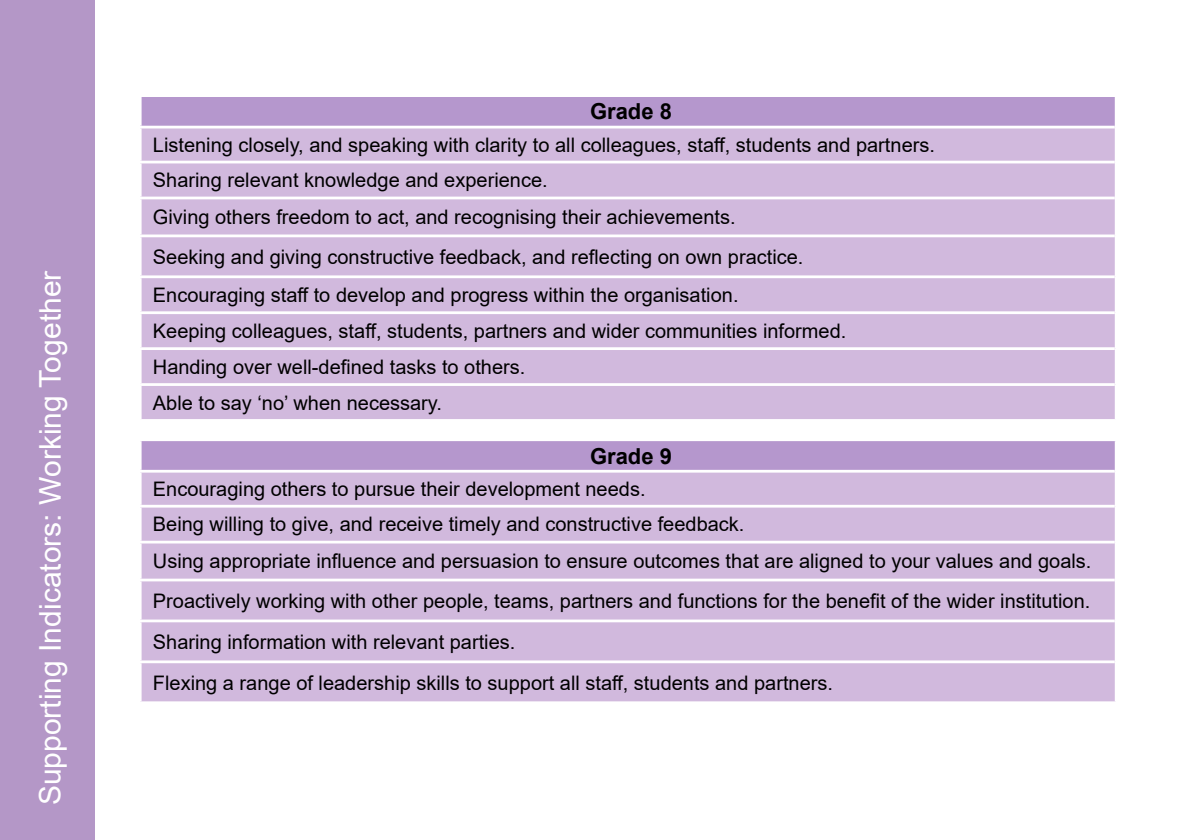
<style>
.page{position:relative;width:1191px;height:840px;background:#fff}
.page>*{position:absolute;margin:0;border:0;box-sizing:border-box;transform-origin:0 0}
.t1{font:30px "Arial";color:#fff}
.t2{font:700 22px "Arial";color:#000}
.t3{font:20px/36.2px "Arial";color:#000}
</style>
<div class="page">
<div style="left:0;top:0;width:95px;height:839px;background:#b497c7"></div>
<div style="left:140px;top:96px;width:975px;height:31px;background:#b597cd"></div>
<div style="left:142px;top:128px;width:972px;height:291px;background:#d1b9dd"></div>
<hr style="left:1114px;top:97px;width:2px;height:30px;background:#fff">
<hr style="left:139px;top:94px;width:977px;height:3px;background:#fff">
<hr style="left:139px;top:97px;width:3px;height:29px;background:#fff">
<hr style="left:139px;top:126px;width:975px;height:2px;background:#fff">
<hr style="left:139px;top:161px;width:975px;height:2px;background:#fff">
<hr style="left:139px;top:196px;width:975px;height:3px;background:#fff">
<hr style="left:139px;top:234px;width:975px;height:3px;background:#fff">
<hr style="left:139px;top:275px;width:975px;height:3px;background:#fff">
<hr style="left:139px;top:311px;width:975px;height:3px;background:#fff">
<hr style="left:139px;top:347px;width:975px;height:3px;background:#fff">
<hr style="left:139px;top:383px;width:975px;height:3px;background:#fff">
<div style="left:140px;top:439px;width:975px;height:32px;background:#b597cd"></div>
<div style="left:142px;top:472px;width:972px;height:229px;background:#d1b9dd"></div>
<hr style="left:1114px;top:441px;width:2px;height:30px;background:#fff">
<hr style="left:139px;top:438px;width:977px;height:3px;background:#fff">
<hr style="left:139px;top:441px;width:3px;height:28px;background:#fff">
<hr style="left:139px;top:469px;width:975px;height:3px;background:#fff">
<hr style="left:139px;top:504px;width:975px;height:3px;background:#fff">
<hr style="left:139px;top:540px;width:975px;height:3px;background:#fff">
<hr style="left:139px;top:578px;width:975px;height:3px;background:#fff">
<hr style="left:139px;top:619px;width:975px;height:3px;background:#fff">
<hr style="left:139px;top:660px;width:975px;height:2px;background:#fff">
<h1 class="t1" style="left:30px;top:805px;width:536px;rotate:-90deg">Supporting Indicators: Working Together</h1>
<p class="t2" style="left:590px;top:96px;width:83px">Grade 8</p>
<p class="t3" style="left:153px;top:126px;width:783px">Listening closely, and speaking with clarity to all colleagues, staff, students and partners.<br>Sharing relevant knowledge and experience.<br>Giving others freedom to act, and recognising their achievements.</p>
<p class="t3" style="left:153px;top:237px;width:652px;line-height:38.4px">Seeking and giving constructive feedback, and reflecting on own practice.<br>Encouraging staff to develop and progress within the organisation.</p>
<p class="t3" style="left:153px;top:313px;width:695px">Keeping colleagues, staff, students, partners and wider communities informed.<br>Handing over well-defined tasks to others.<br>Able to say ‘no’ when necessary.</p>
<p class="t2" style="left:590px;top:440px;width:83px">Grade 9</p>
<p class="t3" style="left:153px;top:470px;width:940px">Encouraging others to pursue their development needs.<br>Being willing to give, and receive timely and constructive feedback.<br>Using appropriate influence and persuasion to ensure outcomes that are aligned to your values and goals.</p>
<p class="t3" style="left:153px;top:580px;width:939px;line-height:40.8px">Proactively working with other people, teams, partners and functions for the benefit of the wider institution.<br>Sharing information with relevant parties.<br>Flexing a range of leadership skills to support all staff, students and partners.</p>
</div>
